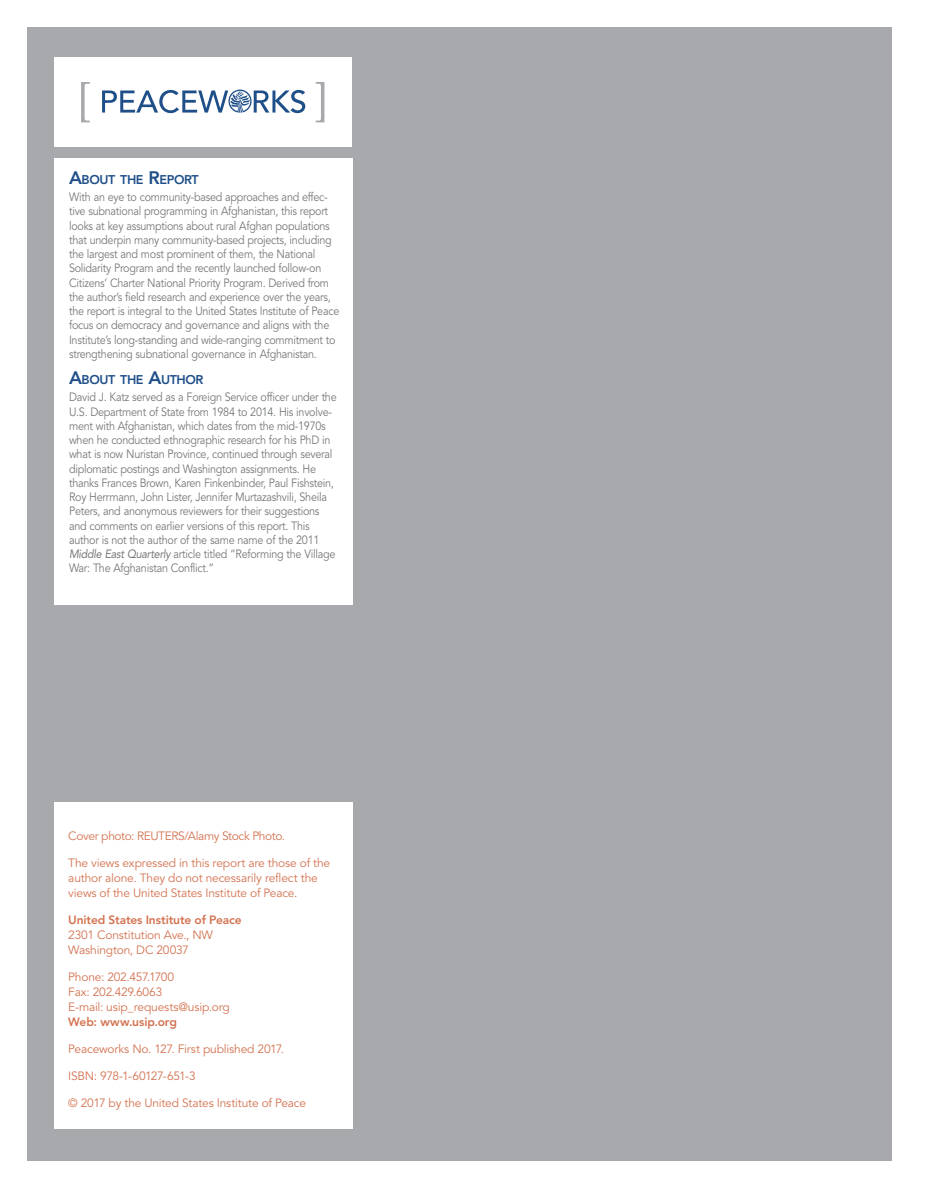
<style>
.page{position:relative;width:933px;height:1188px;background:#fff}
.page>*{position:absolute;margin:0;border:0;box-sizing:border-box;transform-origin:0 0}
.About_the_Institut{font:800 12.6px "Avenir LT Std";letter-spacing:-.035em;color:#1f4f89}
.Board___Members__s{font:12px/14.2px "Avenir LT Std";letter-spacing:-.025em;color:#76787b;scale:.9 1}
.xBodyFlushLeft{font:12px/15px "Avenir LT Std";letter-spacing:-.015em;color:#d37351}
.xBodyFlushLeft-2{font:12px "Avenir LT Std";letter-spacing:-.035em;color:#d37351}
.s1{font-size:18px}
.s2{font-style:italic}
.s3{font-weight:800}
</style>
<div class="page">
<div style="left:27px;top:27px;width:864px;height:1134px;background:#a8a9ad"></div>
<div style="left:54px;top:57px;width:297px;height:90px;background:#fff"></div>
<div style="left:54px;top:802px;width:298px;height:327px;background:#fff"></div>
<div style="left:54px;top:158px;width:298px;height:446px;background:#fff"></div>
<svg style="left:81px;top:82px;width:9px;height:40px"></svg>
<svg style="left:315px;top:82px;width:9px;height:40px"></svg>
<svg style="left:102px;top:89px;width:203px;height:24px"></svg>
<p class="About_the_Institut" style="left:69px;top:172px;width:131px"><span class="s1">A</span>BOUT THE <span class="s1">R</span>EPORT</p>
<p class="Board___Members__s" style="left:69px;top:190px;width:302px">With an eye to community-based approaches and effec&shy;tive subnational programming in Afghanistan, this report looks at key assumptions about rural Afghan populations that underpin many community-based projects, including the largest and most prominent of them, the National Solidarity Program and the recently launched follow-on Citizens’ Charter National Priority Program. Derived from the author’s field research and experience over the years, the report is integral to the United States Institute of Peace focus on democracy and governance and aligns with the Institute’s long-standing and wide-ranging commitment to strengthening subnational governance in Afghanistan.</p>
<p class="About_the_Institut" style="left:69px;top:372px;width:135px"><span class="s1">A</span>BOUT THE <span class="s1">A</span>UTHOR</p>
<p class="Board___Members__s" style="left:69px;top:390px;width:299px">David J. Katz served as a Foreign Service officer under the U.S. Department of State from 1984 to 2014. His involve&shy;ment with Afghanistan, which dates from the mid-1970s when he conducted ethnographic research for his PhD in what is now Nuristan Province, continued through several diplomatic postings and Washington assignments. He thanks Frances Brown, Karen Finkenbinder, Paul Fishstein, Roy Herrmann, John Lister, Jennifer Murtazashvili, Sheila Peters, and anonymous reviewers for their suggestions and comments on earlier versions of this report. This author is not the author of the same name of the 2011<br><span class="s2">Middle East Quarterly</span> article titled “Reforming the Village War: The Afghanistan Conflict.”</p>
<p class="xBodyFlushLeft-2" style="left:68px;top:829px;width:218px">Cover photo: REUTERS/Alamy Stock Photo.</p>
<p class="xBodyFlushLeft" style="left:68px;top:856px;width:263px">The views expressed in this report are those of the author alone. They do not necessarily reflect the views of the United States Institute of Peace.</p>
<p class="xBodyFlushLeft" style="left:68px;top:913px;width:175px"><span class="s3">United States Institute of Peace<br></span>2301 Constitution Ave., NW<br>Washington, DC 20037</p>
<p class="xBodyFlushLeft" style="left:68px;top:970px;width:163px">Phone: 202.457.1700<br>Fax: 202.429.6063<br>E-mail: usip_requests@usip.org<br><span class="s3">Web: www.usip.org</span></p>
<p class="xBodyFlushLeft" style="left:68px;top:1042px;width:217px">Peaceworks No. 127. First published 2017.</p>
<p class="xBodyFlushLeft-2" style="left:68px;top:1069px;width:129px">ISBN: 978-1-60127-651-3</p>
<p class="xBodyFlushLeft" style="left:68px;top:1096px;width:239px">© 2017 by the United States Institute of Peace</p>
</div>
